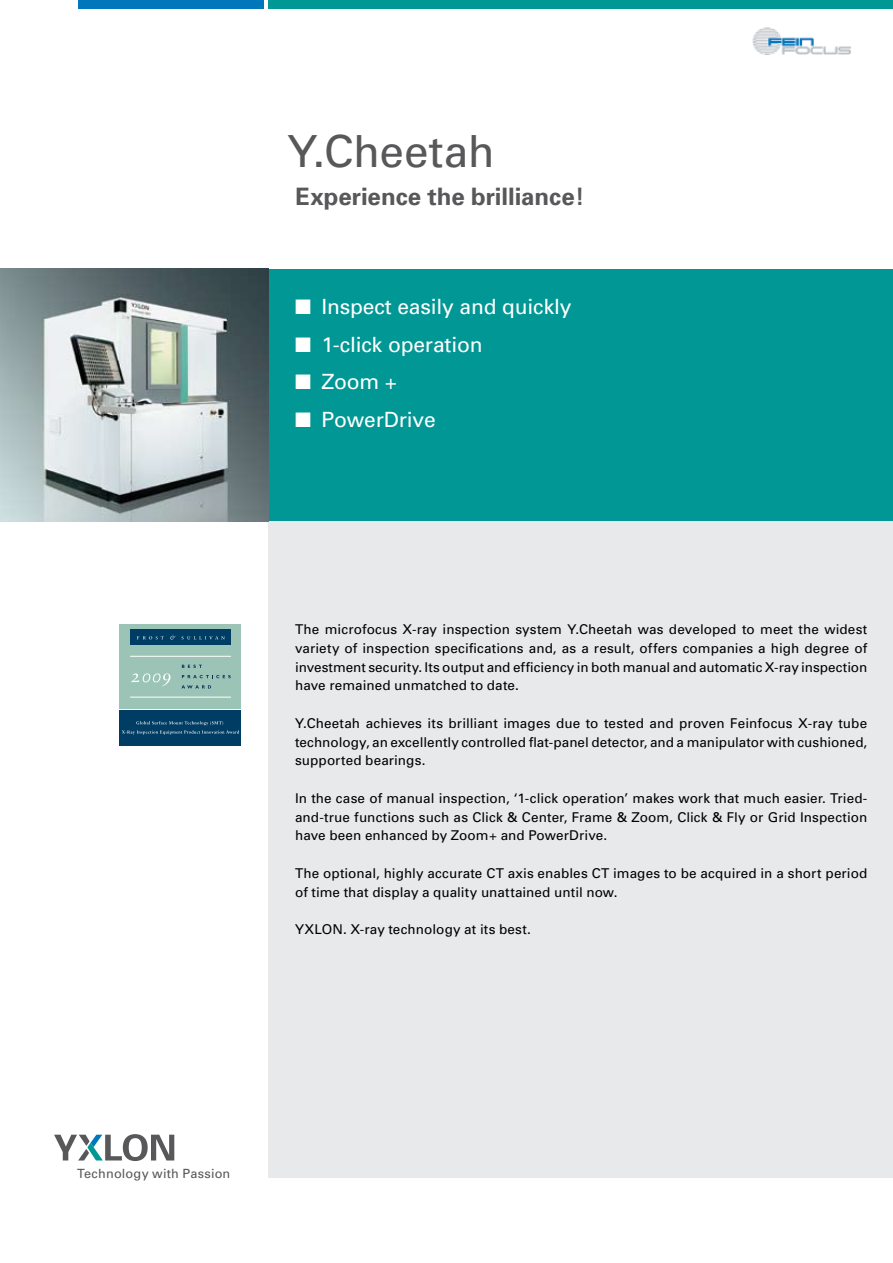
<style>
.page{position:relative;width:893px;height:1263px;background:#fff}
.page>*{position:absolute;margin:0;border:0;box-sizing:border-box;transform-origin:0 0}
.t1{font:44.25px "Univers";letter-spacing:-.005em;color:#58585a}
.t2{font:700 24px "Univers";letter-spacing:-.005em;color:#58585a}
.t3{font:21px "Univers";letter-spacing:-.005em;color:#fff}
.t4{font:13.5px/18.8px "Univers";letter-spacing:.005em;color:#000;text-align:justify}
.t5{font:12.75px "Univers";letter-spacing:.015em;color:#58585a}
</style>
<div class="page">
<div style="left:268px;top:269px;width:625px;height:253px;background:#009795"></div>
<div style="left:268px;top:522px;width:625px;height:656px;background:#e8e9ea"></div>
<img style="left:0;top:269px;width:268px;height:253px">
<svg style="left:54px;top:1134px;width:120px;height:27px"></svg>
<div style="left:119px;top:624px;width:122px;height:85px;background:#9bc4b7"></div>
<div style="left:119px;top:710px;width:122px;height:36px;background:#003d64"></div>
<div style="left:130px;top:629px;width:101px;height:16px;background:#003d64"></div>
<svg style="left:137px;top:636px;width:27px;height:3px"></svg>
<svg style="left:170px;top:635px;width:5px;height:4px"></svg>
<svg style="left:182px;top:636px;width:43px;height:3px"></svg>
<hr style="left:130px;top:656px;width:101px;height:1px;background:#fff">
<hr style="left:130px;top:697px;width:101px;height:1px;background:#fff">
<svg style="left:182px;top:665px;width:20px;height:3px"></svg>
<svg style="left:182px;top:675px;width:49px;height:3px"></svg>
<svg style="left:182px;top:685px;width:29px;height:3px"></svg>
<svg style="left:131px;top:673px;width:39px;height:13px"></svg>
<svg style="left:122px;top:721px;width:117px;height:13px"></svg>
<img style="left:753px;top:27px;width:98px;height:28px">
<div style="left:79px;top:0;width:185px;height:9px;background:#07b"></div>
<div style="left:268px;top:0;width:625px;height:9px;background:#009795"></div>
<h1 class="t1" style="left:288px;top:126px;width:209px">Y.Cheetah</h1>
<h2 class="t2" style="left:296px;top:182px;width:290px">Experience the brilliance!</h2>
<h3 class="t3" style="left:295px;top:294px;width:278px">■ Inspect easily and quickly</h3>
<h3 class="t3" style="left:295px;top:332px;width:189px">■ 1-click operation</h3>
<h3 class="t3" style="left:295px;top:369px;width:104px">■ Zoom +</h3>
<h3 class="t3" style="left:295px;top:407px;width:142px">■ PowerDrive</h3>
<p class="t4" style="left:295px;top:620px;width:574px">The microfocus X-ray inspection system Y.Cheetah was developed to meet the widest variety of inspection specifications and, as a result, offers companies a high degree of investment security. Its output and efficiency in both manual and automatic X-ray inspection have remained unmatched to date.</p>
<p class="t4" style="left:295px;top:714px;width:574px">Y.Cheetah achieves its brilliant images due to tested and proven Feinfocus X-ray tube technology, an excellently controlled flat-panel detector, and a manipulator with cushioned, supported bearings.</p>
<p class="t4" style="left:295px;top:789px;width:574px">In the case of manual inspection, ‘1-click operation’ makes work that much easier. Tried&shy;and-true functions such as Click &amp; Center, Frame &amp; Zoom, Click &amp; Fly or Grid Inspection have been enhanced by Zoom+ and PowerDrive.</p>
<p class="t4" style="left:295px;top:864px;width:574px">The optional, highly accurate CT axis enables CT images to be acquired in a short period of time that display a quality unattained until now.</p>
<p class="t4" style="left:295px;top:920px;width:237px">YXLON. X-ray technology at its best.</p>
<p class="t5" style="left:77px;top:1166px;width:155px">Technology with Passion</p>
</div>
